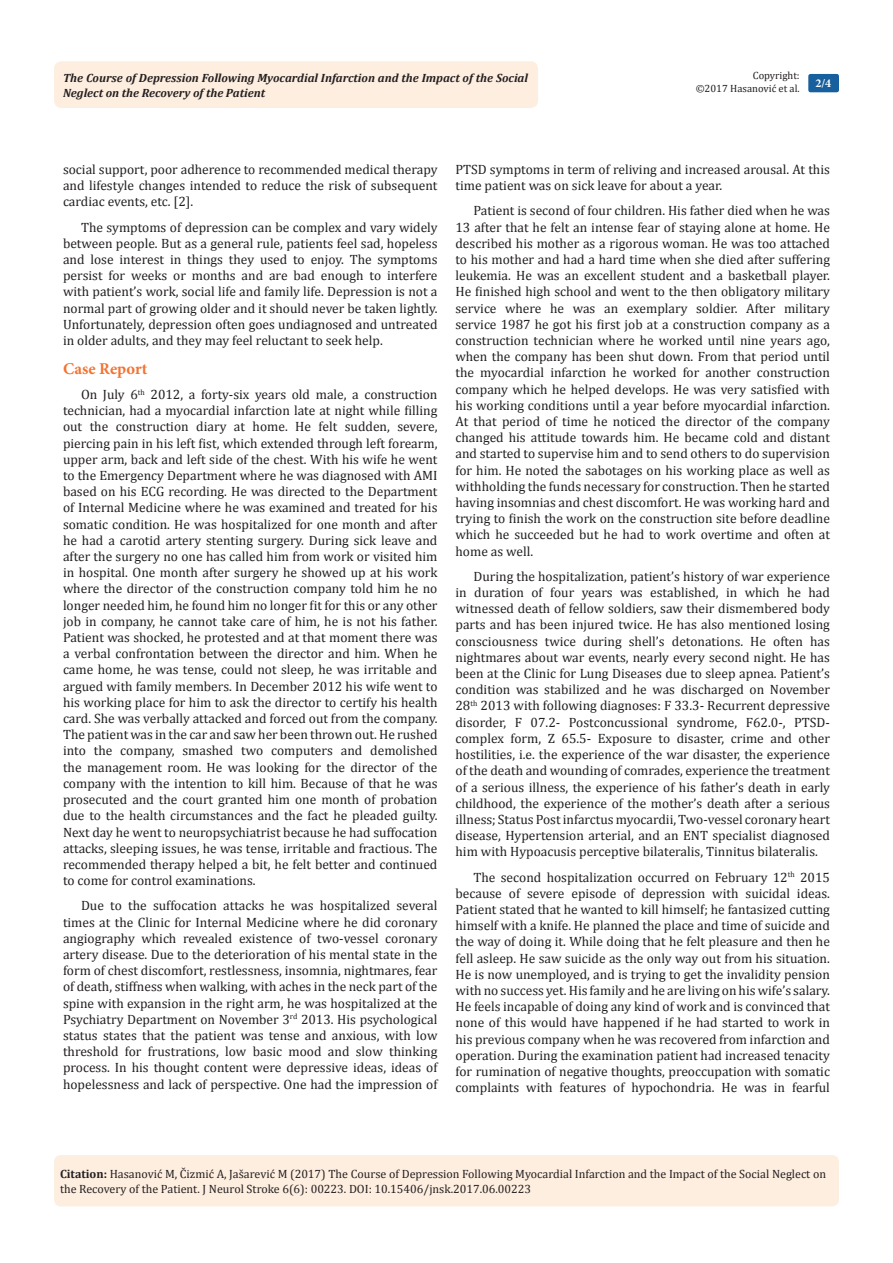
<style>
.page{position:relative;width:893px;height:1263px;background:#fff}
.page>*{position:absolute;margin:0;border:0;box-sizing:border-box;transform-origin:0 0}
.t1{font:700 16.5px "Minion Pro";letter-spacing:.005em;color:#f37331}
.No_Spacing{font:13.5px/16.2px "Cambria";color:#231f20;text-align:justify}
.Citation{font:12px/14.4px "Cambria";color:#231f20}
.t2{font:italic 700 12px/14.4px "Cambria";color:#231f20}
.t3{font:700 12px "Minion Pro";color:#fff}
.t4{font:10.5px/12.6px "Cambria";color:#231f20;text-align:right}
.s1{font-weight:700}
</style>
<div class="page">
<div style="left:54px;top:1155px;width:785px;height:51px;background:#feeee0;border-radius:7px"></div>
<div style="left:54px;top:61px;width:484px;height:47px;background:#feeee0;border-radius:8px"></div>
<div style="left:808px;top:74px;width:31px;height:18px;background:#18609d;border-radius:2px"></div>
<p class="t4" style="left:696px;top:69px;width:106px">Copyright:<br>©2017 Hasanović et al.</p>
<p class="t2" style="left:63px;top:70px;width:466px">The Course of Depression Following Myocardial Infarction and the Impact of the Social<br>Neglect on the Recovery of the Patient</p>
<p class="t3" style="left:815px;top:75px;width:17px">2/4</p>
<p class="No_Spacing" style="left:63px;top:161px;width:376px">social support, poor adherence to recommended medical therapy and lifestyle changes intended to reduce the risk of subsequent cardiac events, etc. [2].</p>
<p class="No_Spacing" style="left:63px;top:219px;width:376px;text-indent:18px">The symptoms of depression can be complex and vary widely between people. But as a general rule, patients feel sad, hopeless and lose interest in things they used to enjoy. The symptoms persist for weeks or months and are bad enough to interfere with patient’s work, social life and family life. Depression is not a normal part of growing older and it should never be taken lightly.<br>Unfortunately, depression often goes undiagnosed and untreated in older adults, and they may feel reluctant to seek help.</p>
<p class="t1" style="left:63px;top:357px;width:86px">Case Report</p>
<p class="No_Spacing" style="left:63px;top:386px;width:376px;text-indent:18px">On July 6<sup>th</sup> 2012, a forty-six years old male, a construction technician, had a myocardial infarction late at night while filling out the construction diary at home. He felt sudden, severe, piercing pain in his left fist, which extended through left forearm, upper arm, back and left side of the chest. With his wife he went to the Emergency Department where he was diagnosed with AMI based on his ECG recording. He was directed to the Department of Internal Medicine where he was examined and treated for his somatic condition. He was hospitalized for one month and after he had a carotid artery stenting surgery. During sick leave and after the surgery no one has called him from work or visited him in hospital. One month after surgery he showed up at his work where the director of the construction company told him he no longer needed him, he found him no longer fit for this or any other job in company, he cannot take care of him, he is not his father.<br>Patient was shocked, he protested and at that moment there was a verbal confrontation between the director and him. When he came home, he was tense, could not sleep, he was irritable and argued with family members. In December 2012 his wife went to his working place for him to ask the director to certify his health card. She was verbally attacked and forced out from the company.<br>The patient was in the car and saw her been thrown out. He rushed into the company, smashed two computers and demolished the management room. He was looking for the director of the company with the intention to kill him. Because of that he was prosecuted and the court granted him one month of probation due to the health circumstances and the fact he pleaded guilty.<br>Next day he went to neuropsychiatrist because he had suffocation attacks, sleeping issues, he was tense, irritable and fractious. The recommended therapy helped a bit, he felt better and continued to come for control examinations.</p>
<p class="No_Spacing" style="left:63px;top:897px;width:376px;text-indent:18px">Due to the suffocation attacks he was hospitalized several times at the Clinic for Internal Medicine where he did coronary angiography which revealed existence of two-vessel coronary artery disease. Due to the deterioration of his mental state in the form of chest discomfort, restlessness, insomnia, nightmares, fear of death, stiffness when walking, with aches in the neck part of the spine with expansion in the right arm, he was hospitalized at the Psychiatry Department on November 3<sup>rd</sup> 2013. His psychological status states that the patient was tense and anxious, with low threshold for frustrations, low basic mood and slow thinking process. In his thought content were depressive ideas, ideas of hopelessness and lack of perspective. One had the impression of</p>
<p class="No_Spacing" style="left:455px;top:161px;width:376px">PTSD symptoms in term of reliving and increased arousal. At this time patient was on sick leave for about a year.</p>
<p class="No_Spacing" style="left:455px;top:203px;width:376px;text-indent:18px">Patient is second of four children. His father died when he was 13 after that he felt an intense fear of staying alone at home. He described his mother as a rigorous woman. He was too attached to his mother and had a hard time when she died after suffering leukemia. He was an excellent student and a basketball player.<br>He finished high school and went to the then obligatory military service where he was an exemplary soldier. After military service 1987 he got his first job at a construction company as a construction technician where he worked until nine years ago, when the company has been shut down. From that period until the myocardial infarction he worked for another construction company which he helped develops. He was very satisfied with his working conditions until a year before myocardial infarction.<br>At that period of time he noticed the director of the company changed his attitude towards him. He became cold and distant and started to supervise him and to send others to do supervision for him. He noted the sabotages on his working place as well as withholding the funds necessary for construction. Then he started having insomnias and chest discomfort. He was working hard and trying to finish the work on the construction site before deadline which he succeeded but he had to work overtime and often at home as well.</p>
<p class="No_Spacing" style="left:455px;top:568px;width:376px;text-indent:18px">During the hospitalization, patient’s history of war experience in duration of four years was established, in which he had witnessed death of fellow soldiers, saw their dismembered body parts and has been injured twice. He has also mentioned losing consciousness twice during shell’s detonations. He often has nightmares about war events, nearly every second night. He has been at the Clinic for Lung Diseases due to sleep apnea. Patient’s condition was stabilized and he was discharged on November 28<sup>th</sup> 2013 with following diagnoses: F 33.3- Recurrent depressive disorder, F 07.2- Postconcussional syndrome, F62.0-, PTSD&shy;complex form, Z 65.5- Exposure to disaster, crime and other hostilities, i.e. the experience of the war disaster, the experience of the death and wounding of comrades, experience the treatment of a serious illness, the experience of his father’s death in early childhood, the experience of the mother’s death after a serious illness; Status Post infarctus myocardii, Two-vessel coronary heart disease, Hypertension arterial, and an ENT specialist diagnosed him with Hypoacusis perceptive bilateralis, Tinnitus bilateralis.</p>
<p class="No_Spacing" style="left:455px;top:869px;width:376px;text-indent:18px">The second hospitalization occurred on February 12<sup>th</sup> 2015 because of severe episode of depression with suicidal ideas.<br>Patient stated that he wanted to kill himself; he fantasized cutting himself with a knife. He planned the place and time of suicide and the way of doing it. While doing that he felt pleasure and then he fell asleep. He saw suicide as the only way out from his situation.<br>He is now unemployed, and is trying to get the invalidity pension with no success yet. His family and he are living on his wife’s salary.<br>He feels incapable of doing any kind of work and is convinced that none of this would have happened if he had started to work in his previous company when he was recovered from infarction and operation. During the examination patient had increased tenacity for rumination of negative thoughts, preoccupation with somatic complaints with features of hypochondria. He was in fearful</p>
<p class="Citation" style="left:60px;top:1167px;width:768px"><span class="s1">Citation:</span> Hasanović M, Čizmić A, Jašarević M (2017) The Course of Depression Following Myocardial Infarction and the Impact of the Social Neglect on the Recovery of the Patient. J Neurol Stroke 6(6): 00223. DOI: 10.15406/jnsk.2017.06.00223</p>
</div>
